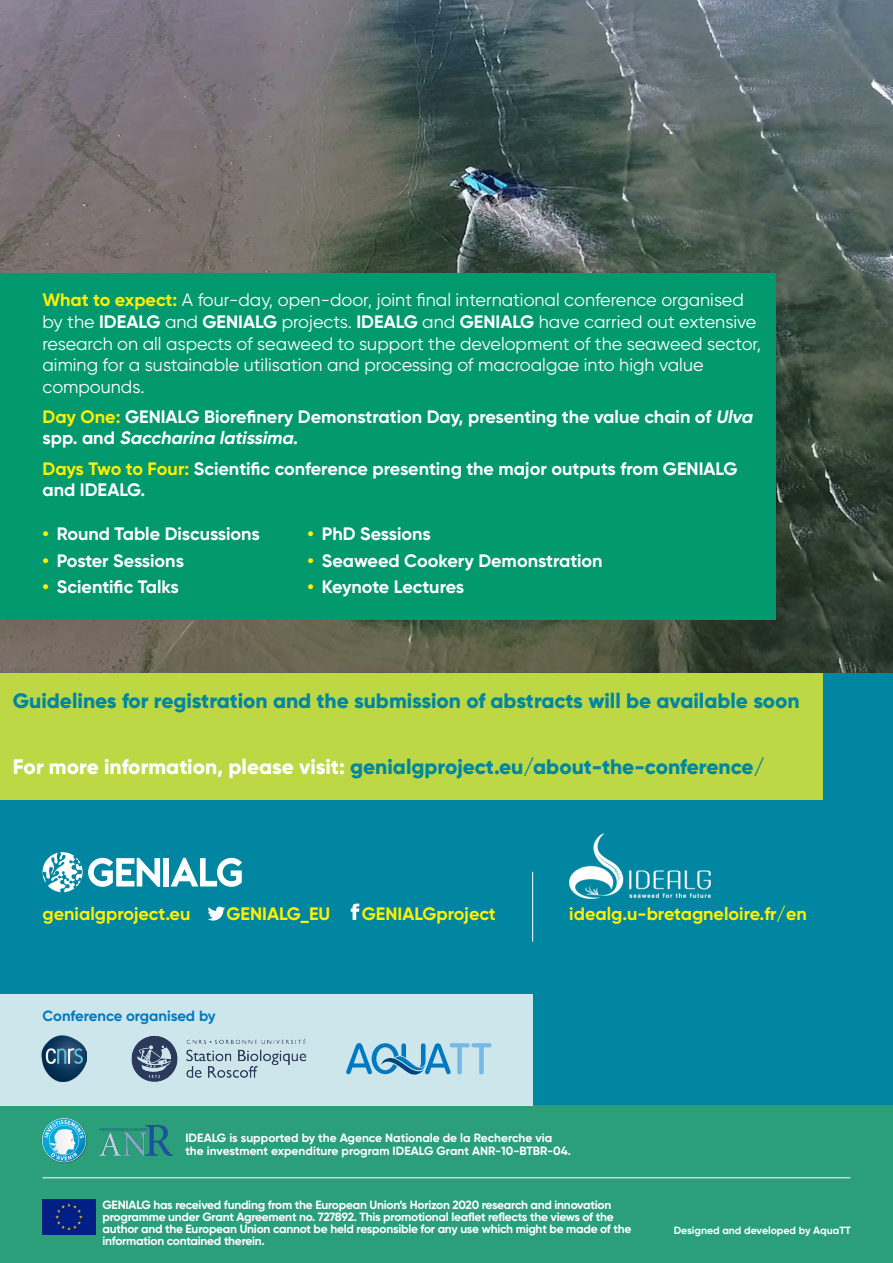
<style>
.page{position:relative;width:893px;height:1263px;background:#fff}
.page>*{position:absolute;margin:0;border:0;box-sizing:border-box;transform-origin:0 0}
.t1{font:800 21px "Gilroy";color:#0086a1}
.t2{font:18px/21.6px "Gilroy";color:#fff}
.t3{font:700 18px/21.6px "Gilroy";color:#fff}
.t4{font:700 18px "Gilroy";color:#fff101}
.t5{font:700 14.85px "Gilroy";color:#0079c2}
.t6{font:700 12px/12px "Gilroy";letter-spacing:-.02em;color:#fff}
.t7{font:700 12px/12.8px "Gilroy";color:#fff}
.t8{font:700 10.5px "Gilroy";color:#fff}
.s1{font-weight:700;color:#fff101}
.s2{font-weight:700}
.s3{color:#fff101}
.s4{font-style:italic}
.s5{color:#fff}
</style>
<div class="page">
<div style="left:0;top:671px;width:893px;height:592px;background:#0086a1"></div>
<div style="left:0;top:671px;width:822px;height:128px;background:#bdd745"></div>
<img style="left:0;top:0;width:893px;height:673px">
<div style="left:0;top:1106px;width:893px;height:157px;background:#2b9f7a"></div>
<div style="left:0;top:994px;width:533px;height:112px;background:#cce6ec"></div>
<img style="left:43px;top:1199px;width:52px;height:35px">
<svg style="left:208px;top:906px;width:17px;height:14px"></svg>
<svg style="left:351px;top:903px;width:8px;height:17px"></svg>
<img style="left:99px;top:1126px;width:73px;height:30px">
<img style="left:41px;top:1118px;width:46px;height:45px">
<img style="left:41px;top:1036px;width:45px;height:45px">
<img style="left:131px;top:1036px;width:176px;height:46px">
<hr style="left:43px;top:1177px;width:807px;height:1px;background:#fff">
<hr style="left:532px;top:872px;width:1px;height:69px;background:#fff">
<div style="left:0;top:274px;width:775px;height:346px;background:#03996f"></div>
<div style="left:163px;top:858px;width:6px;height:28px;background:#fff"></div>
<svg style="left:171px;top:858px;width:71px;height:29px"></svg>
<svg style="left:42px;top:852px;width:118px;height:40px"></svg>
<img style="left:569px;top:834px;width:142px;height:64px">
<svg style="left:346px;top:1043px;width:145px;height:32px"></svg>
<p class="t2" style="left:43px;top:289px;width:720px"><span class="s1">What to expect:</span> A four-day, open-door, joint final international conference organised by the <span class="s2">IDEALG</span> and <span class="s2">GENIALG</span> projects. <span class="s2">IDEALG</span> and <span class="s2">GENIALG</span> have carried out extensive research on all aspects of seaweed to support the development of the seaweed sector, aiming for a sustainable utilisation and processing of macroalgae into high value compounds.</p>
<p class="t3" style="left:43px;top:406px;width:715px"><span class="s3">Day One:</span> GENIALG Biorefinery Demonstration Day, presenting the value chain of <span class="s4">Ulva </span>s p p . a n d <span class="s4">Saccharina latissima</span>.</p>
<p class="t3" style="left:43px;top:457px;width:697px"><span class="s3">Days Two to Four:</span> Scientific conference presenting the major outputs from GENIALG and IDEALG.</p>
<p class="t3" style="left:43px;top:523px;width:219px"><span class="s3">•</span> Round Table Discussions</p>
<p class="t3" style="left:43px;top:549px;width:143px"><span class="s3">•</span> Poster Sessions</p>
<p class="t3" style="left:43px;top:576px;width:138px"><span class="s3">•</span> Scientific Talks</p>
<p class="t3" style="left:307px;top:523px;width:125px"><span class="s3">•</span> PhD Sessions</p>
<p class="t3" style="left:307px;top:549px;width:297px"><span class="s3">•</span> Seaweed Cookery Demonstration</p>
<p class="t3" style="left:307px;top:576px;width:158px"><span class="s3">•</span> Keynote Lectures</p>
<p class="t1" style="left:13px;top:687px;width:789px">Guidelines for registration and the submission of abstracts will be available soon</p>
<p class="t1" style="left:13px;top:753px;width:753px"><span class="s5">For more information, please visit:</span> genialgproject.eu/about-the-conference/</p>
<p class="t4" style="left:43px;top:902px;width:149px">genialgproject.eu</p>
<p class="t4" style="left:226px;top:902px;width:105px">GENIALG_EU</p>
<p class="t4" style="left:362px;top:902px;width:136px">GENIALGproject</p>
<p class="t4" style="left:569px;top:902px;width:239px">idealg.u-bretagneloire.fr/en</p>
<p class="t5" style="left:43px;top:1006px;width:175px">Conference organised by</p>
<p class="t7" style="left:185px;top:1132px;width:387px">IDEALG is supported by the Agence Nationale de la Recherche via the investment expenditure program IDEALG Grant ANR-10-BTBR-04.</p>
<p class="t6" style="left:102px;top:1198px;width:530px">GENIALG has received funding from the European Union’s Horizon 2020 research and innovation programme under Grant Agreement no. 727892. This promotional leaflet reflects the views of the author and the European Union cannot be held responsible for any use which might be made of the information contained therein.</p>
<p class="t8" style="left:674px;top:1224px;width:179px">Designed and developed by AquaTT</p>
</div>
